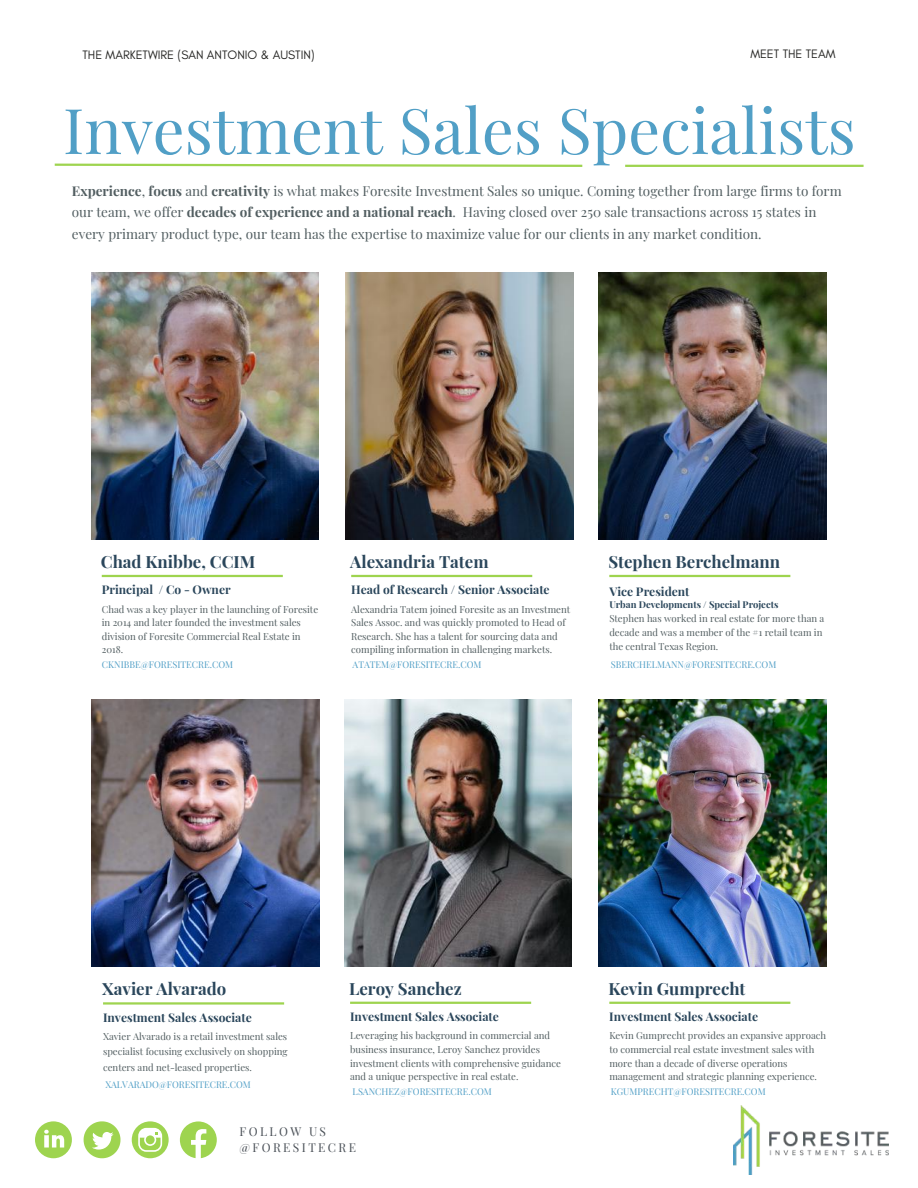
<style>
.page{position:relative;width:918px;height:1188px;background:#fff}
.page>*{position:absolute;margin:0;border:0;box-sizing:border-box;transform-origin:0 0}
.t1{font:63px "Playfair Display";color:#519fc6}
.t2{font:700 16.8px "Playfair Display";color:#2a465b}
.t3{font:13.5px/21.3px "Playfair Display";color:#525e61}
.t4{font:12.45px "Glacial Indifference";color:#222220}
.t5{font:700 12px "Playfair Display";color:#2a465b}
.t6{font:12px/16px "Playfair Display";letter-spacing:.2em;color:#494f56}
.t7{font:9.6px/13.6px "Playfair Display";color:#525e61}
.t8{font:700 9.45px "Playfair Display";color:#2a465b}
.t9{font:9.15px "Playfair Display";color:#519fc6}
.s1{font-weight:700}
</style>
<div class="page">
<svg style="left:54px;top:163px;width:529px;height:4px"></svg>
<hr style="left:625px;top:165px;width:239px;height:2px;background:#9ed44f">
<svg style="left:84px;top:1121px;width:36px;height:37px"></svg>
<svg style="left:132px;top:1121px;width:37px;height:37px"></svg>
<svg style="left:180px;top:1121px;width:37px;height:37px"></svg>
<svg style="left:35px;top:1121px;width:37px;height:37px"></svg>
<img style="left:92px;top:700px;width:227px;height:266px">
<img style="left:91px;top:273px;width:228px;height:267px">
<hr style="left:102px;top:575px;width:181px;height:2px;background:#9ed44f">
<img style="left:346px;top:273px;width:227px;height:267px">
<hr style="left:351px;top:575px;width:181px;height:2px;background:#9ed44f">
<img style="left:733px;top:1106px;width:155px;height:68px">
<img style="left:599px;top:273px;width:227px;height:266px">
<hr style="left:609px;top:575px;width:181px;height:2px;background:#9ed44f">
<hr style="left:103px;top:1002px;width:181px;height:3px;background:#9ed44f">
<img style="left:345px;top:700px;width:227px;height:266px">
<hr style="left:350px;top:1002px;width:181px;height:2px;background:#9ed44f">
<img style="left:599px;top:700px;width:227px;height:266px">
<hr style="left:609px;top:1002px;width:181px;height:2px;background:#9ed44f">
<p class="t4" style="left:82px;top:47px;width:234px">THE MARKETWIRE (SAN ANTONIO &amp; AUSTIN)</p>
<p class="t4" style="left:750px;top:46px;width:87px">MEET THE TEAM</p>
<h1 class="t1" style="left:63px;top:86px;width:794px">Investment Sales Specialists</h1>
<p class="t3" style="left:72px;top:180px;width:771px"><span class="s1">Experience</span>, <span class="s1">focus</span> and <span class="s1">creativity</span> is what makes Foresite Investment Sales so unique. Coming together from large firms to form our team, we offer <span class="s1">decades of experience and a national reach</span>. Having closed over 250 sale transactions across 15 states in every primary product type, our team has the expertise to maximize value for our clients in any market condition.</p>
<h2 class="t2" style="left:101px;top:550px;width:156px">Chad Knibbe, CCIM</h2>
<p class="t5" style="left:102px;top:581px;width:130px">Principal / Co - Owner</p>
<p class="t7" style="left:102px;top:602px;width:218px">Chad was a key player in the launching of Foresite in 2014 and later founded the investment sales division of Foresite Commercial Real Estate in 2018.</p>
<p class="t9" style="left:102px;top:658px;width:133px">CKNIBBE@FORESITECRE.COM</p>
<h2 class="t2" style="left:350px;top:550px;width:140px">Alexandria Tatem</h2>
<p class="t5" style="left:351px;top:581px;width:200px">Head of Research / Senior Associate</p>
<p class="t7" style="left:351px;top:602px;width:220px">Alexandria Tatem joined Foresite as an Investment Sales Assoc. and was quickly promoted to Head of Research. She has a talent for sourcing data and compiling information in challenging markets.</p>
<p class="t9" style="left:353px;top:658px;width:130px">ATATEM@FORESITECRE.COM</p>
<h2 class="t2" style="left:608px;top:550px;width:173px">Stephen Berchelmann</h2>
<p class="t5" style="left:609px;top:583px;width:82px">Vice President</p>
<p class="t8" style="left:609px;top:598px;width:171px">Urban Developments / Special Projects</p>
<p class="t7" style="left:609px;top:612px;width:217px">Stephen has worked in real estate for more than a decade and was a member of the #1 retail team in the central Texas Region.</p>
<p class="t9" style="left:611px;top:658px;width:167px">SBERCHELMANN@FORESITECRE.COM</p>
<h2 class="t2" style="left:102px;top:977px;width:126px">Xavier Alvarado</h2>
<p class="t5" style="left:103px;top:1009px;width:150px">Investment Sales Associate</p>
<p class="t7" style="left:103px;top:1029px;width:186px;line-height:15.1px;text-align:justify">Xavier Alvarado is a retail investment sales specialist focusing exclusively on shopping centers and net-leased properties.</p>
<p class="t9" style="left:105px;top:1079px;width:147px">XALVARADO@FORESITECRE.COM</p>
<h2 class="t2" style="left:349px;top:977px;width:114px">Leroy Sanchez</h2>
<p class="t5" style="left:350px;top:1008px;width:150px">Investment Sales Associate</p>
<p class="t7" style="left:350px;top:1029px;width:212px">Leveraging his background in commercial and business insurance, Leroy Sanchez provides investment clients with comprehensive guidance and a unique perspective in real estate.</p>
<p class="t9" style="left:353px;top:1085px;width:141px">LSANCHEZ@FORESITECRE.COM</p>
<p class="t6" style="left:240px;top:1123px;width:118px">FOLLOW US @FORESITECRE</p>
<h2 class="t2" style="left:608px;top:977px;width:139px">Kevin Gumprecht</h2>
<p class="t5" style="left:609px;top:1008px;width:150px">Investment Sales Associate</p>
<p class="t7" style="left:609px;top:1029px;width:218px">Kevin Gumprecht provides an expansive approach to commercial real estate investment sales with more than a decade of diverse operations management and strategic planning experience.</p>
<p class="t9" style="left:611px;top:1085px;width:157px">KGUMPRECHT@FORESITECRE.COM</p>
</div>
